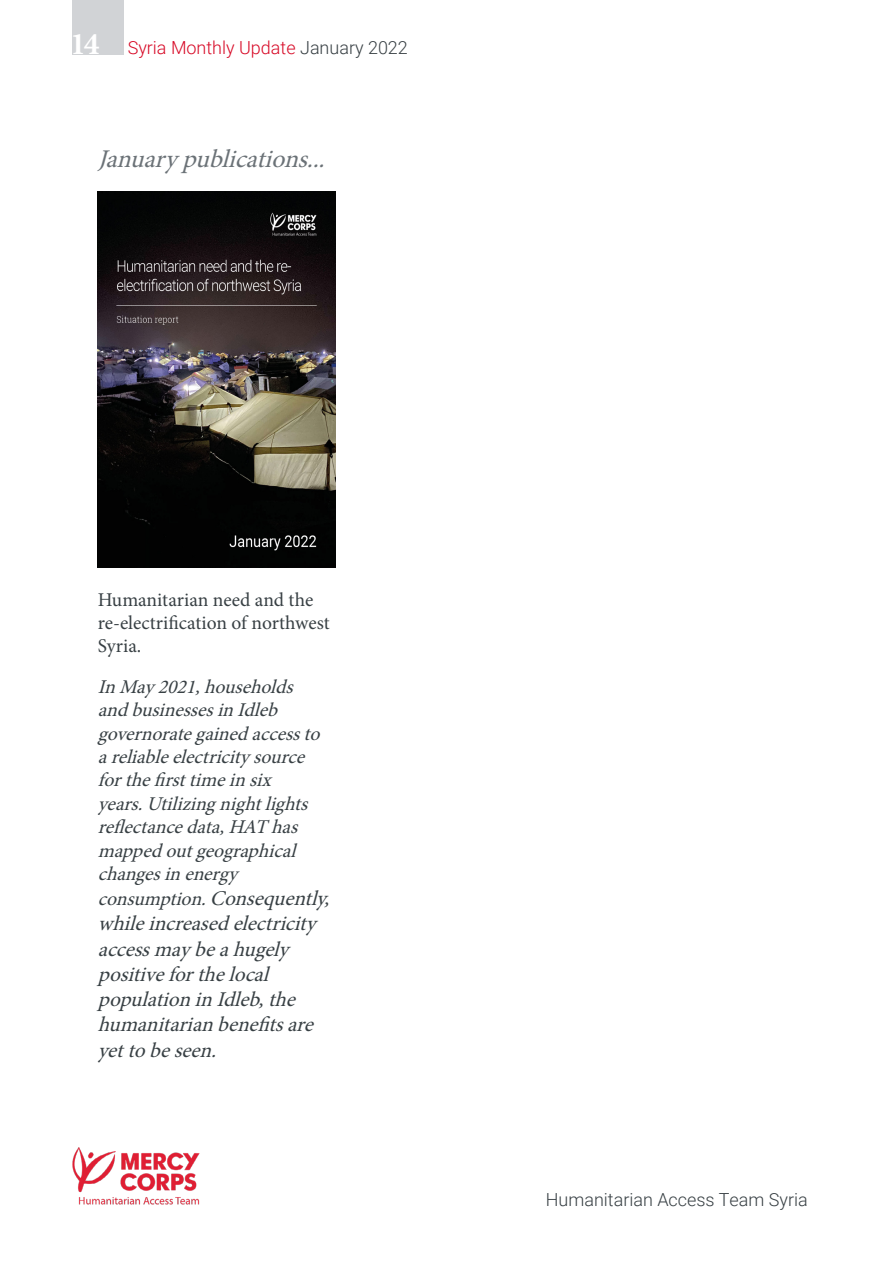
<style>
.page{position:relative;width:893px;height:1263px;background:#fff}
.page>*{position:absolute;margin:0;border:0;box-sizing:border-box;transform-origin:0 0}
.t1{font:italic 25.5px "Minion Pro";color:#6b7277}
.t2{font:italic 21px/25.2px "Minion Pro";color:#384044}
.t3{font:italic 19.5px/23.4px "Minion Pro";color:#384044}
.t4{font:19.5px/23.4px "Minion Pro";color:#384044}
.t5{font:300 18px "Roboto";color:#d70926}
.t6{font:300 18px "Roboto";color:#384044}
.s1{font-family:"Minion Pro";font-weight:700;font-size:31.5px;color:#fff}
.s2{color:#384044}
.s3{font-size:19.5px}
</style>
<div class="page">
<div style="left:72px;top:0;width:51px;height:54px;background:#d1d3d6"></div>
<img style="left:72px;top:1147px;width:128px;height:58px">
<img style="left:98px;top:191px;width:237px;height:376px">
<p class="t5" style="left:72px;top:35px;width:337px"><span class="s1">14</span> Syria Monthly Update <span class="s2">January 2022</span></p>
<h1 class="t1" style="left:98px;top:142px;width:237px">Januarypublications...</h1>
<p class="t4" style="left:98px;top:588px;width:233px">Humanitarian need and the re-electrification of northwest<br>Syria.</p>
<p class="t3" style="left:98px;top:675px;width:230px">InMay2021,households andbusinessesinIdleb governorategainedaccessto areliableelectricitysource forthefirsttimeinsix years.Utilizingnightlights reflectancedata,HAThas mappedoutgeographical changesinenergy</p>
<p class="t2" style="left:98px;top:886px;width:240px"><span class="s3">consumption.</span>Consequently, whileincreasedelectricity accessmaybeahugely positiveforthelocal populationinIdleb,the humanitarianbenefitsare yettobeseen.</p>
<p class="t6" style="left:546px;top:1187px;width:263px">Humanitarian Access Team Syria</p>
</div>
